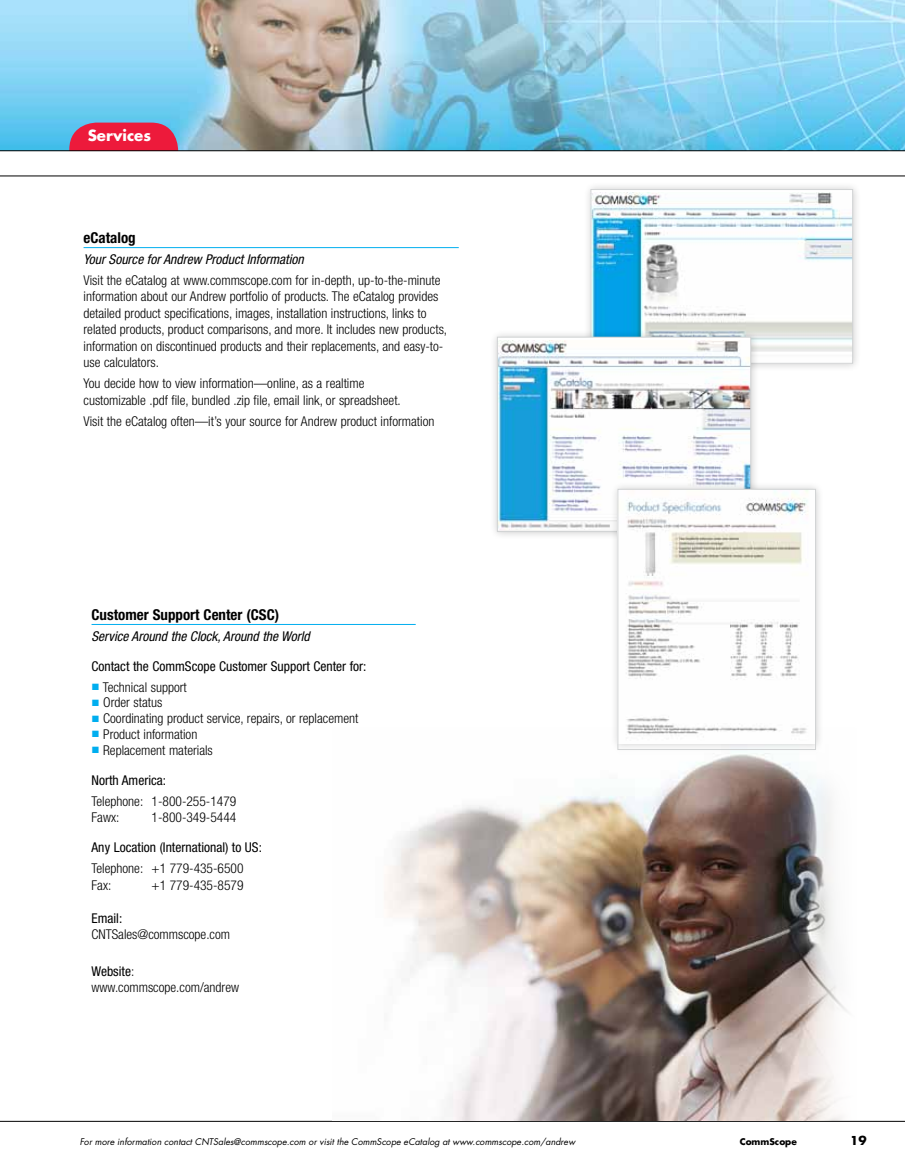
<style>
.page{position:relative;width:905px;height:1175px;background:#fff}
.page>*{position:absolute;margin:0;border:0;box-sizing:border-box;transform-origin:0 0}
.t1{font:700 condensed 15px "Helvetica Neue";color:#000}
.t2{font:700 15px "Futura Std";color:#fff}
.t3{font:300 condensed 13.5px/16.5px "Helvetica Neue";color:#000}
.t4{font:condensed 13.5px/21px "Helvetica Neue";color:#000}
.t5{font:italic condensed 13.5px "Helvetica Neue";color:#000}
.t6{font:700 12px "Futura Std";color:#000}
.t7{font:italic 9px "Futura Std";color:#000}
.t8{font:700 9px "Futura Std";color:#000}
.s1{font-family:"Quirks ICG";font-stretch:normal;font-size:9px;color:#00aeef}
.s2{font-weight:300}
.s3{font-family:"Quirks ICG";font-weight:400;font-stretch:normal;font-size:9px;color:#00aeef}
.s4{font-weight:400}
</style>
<div class="page">
<hr style="left:0;top:1120px;width:904px;height:1px;background:#000">
<img style="left:384px;top:758px;width:463px;height:362px">
<img style="left:0;top:0;width:904px;height:150px">
<hr style="left:84px;top:247px;width:375px;height:1px;background:#00aeef">
<hr style="left:92px;top:624px;width:324px;height:1px;background:#00aeef">
<div style="left:69px;top:123px;width:109px;height:66px;background:#ed1a3b;border-radius:27px"></div>
<div style="left:0;top:151px;width:904px;height:41px;background:#fff"></div>
<hr style="left:0;top:150px;width:904px;height:1px;background:#000">
<hr style="left:0;top:176px;width:904px;height:1px;background:#000">
<div style="left:582px;top:181px;width:279px;height:191px;background:#000;opacity:.2"></div>
<img style="left:592px;top:193px;width:258px;height:168px">
<div style="left:590px;top:189px;width:262px;height:174px;border:1px solid #d1d3d4"></div>
<div style="left:489px;top:329px;width:270px;height:211px;background:#000;opacity:.2"></div>
<img style="left:499px;top:340px;width:250px;height:190px">
<div style="left:497px;top:337px;width:254px;height:195px;border:1px solid #d1d3d4"></div>
<div style="left:609px;top:481px;width:215px;height:277px;background:#000;opacity:.2"></div>
<img style="left:619px;top:491px;width:194px;height:252px">
<div style="left:617px;top:489px;width:198px;height:260px;border:1px solid #d1d3d4"></div>
<p class="t2" style="left:88px;top:126px;width:65px">Services</p>
<p class="t1" style="left:84px;top:228px;width:54px">eCatalog</p>
<p class="t5" style="left:84px;top:251px;width:222px">Your Source for Andrew Product Information</p>
<p class="t3" style="left:84px;top:272px;width:365px">Visit the eCatalog at www.commscope.com for in-depth, up-to-the-minute information about our Andrew portfolio of products. The eCatalog provides detailed product specifications, images, installation instructions, links to related products, product comparisons, and more. It includes new products, information on discontinued products and their replacements, and easy-to&shy;use calculators.</p>
<p class="t3" style="left:84px;top:375px;width:319px">You decide how to view information—online, as a realtime customizable .pdf file, bundled .zip file, email link, or spreadsheet.</p>
<p class="t3" style="left:84px;top:413px;width:352px">Visit the eCatalog often—it’s your source for Andrew product information</p>
<p class="t1" style="left:92px;top:605px;width:189px">Customer Support Center (CSC)</p>
<p class="t5" style="left:92px;top:628px;width:220px">Service Around the Clock, Around the World</p>
<p class="t4" style="left:92px;top:655px;width:276px">Contact the CommScope Customer Support Center for: <span class="s1">d</span> <span class="s2">Technical support</span></p>
<p class="t3" style="left:92px;top:694px;width:268px;line-height:15.8px"><span class="s3">d</span> Order status<br><span class="s3">d</span> Coordinating product service, repairs, or replacement <span class="s3">d</span> Product information<br><span class="s3">d</span> Replacement materials</p>
<p class="t4" style="left:92px;top:769px;width:76px">North America:</p>
<p class="t3" style="left:92px;top:792px;width:146px">Telephone: 1-800-255-1479<br>Fawx:</p>
<p class="t3" style="left:151px;top:809px;width:86px">1-800-349-5444</p>
<p class="t4" style="left:92px;top:836px;width:172px">Any Location (International) to US:</p>
<p class="t3" style="left:92px;top:860px;width:153px">Telephone: +1 779-435-6500<br>Fax:</p>
<p class="t3" style="left:151px;top:876px;width:93px">+1 779-435-8579</p>
<p class="t4" style="left:92px;top:907px;width:32px">Email:</p>
<p class="t3" style="left:92px;top:926px;width:140px">CNTSales@commscope.com</p>
<p class="t3" style="left:92px;top:962px;width:149px"><span class="s4">Website</span>: www.commscope.com/andrew</p>
<p class="t7" style="left:80px;top:1136px;width:497px">For more information contact CNTSales@commscope.com or visit the CommScope eCatalog at www.commscope.com/andrew</p>
<p class="t8" style="left:739px;top:1135px;width:59px">CommScope</p>
<p class="t6" style="left:850px;top:1132px;width:18px">19</p>
</div>
